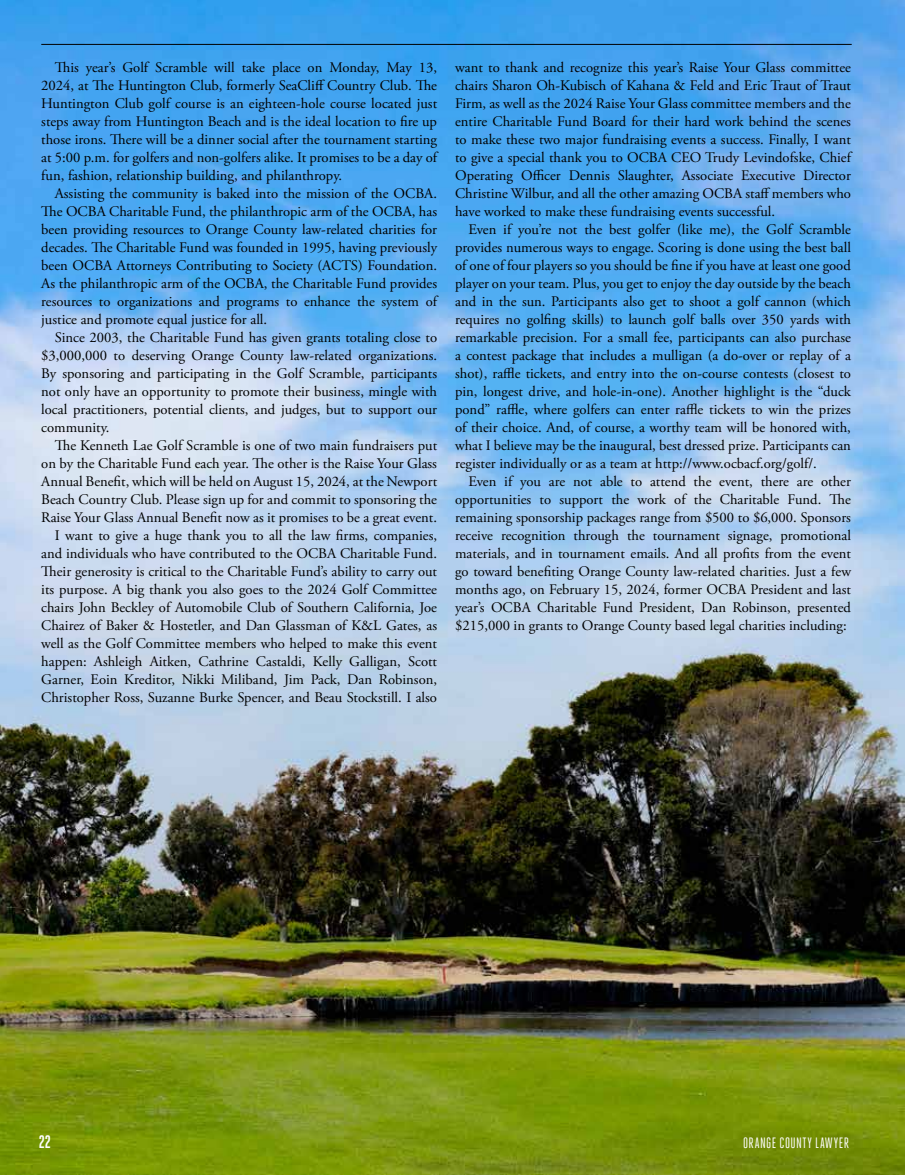
<style>
.page{position:relative;width:905px;height:1175px;background:#fff}
.page>*{position:absolute;margin:0;border:0;box-sizing:border-box;transform-origin:0 0}
.t1{font:700 18px "Heroic Condensed";color:#fff}
.t2{font:15px "Heroic Condensed";letter-spacing:.035em;color:#fff}
.t3{font:14.7px/18px "Adobe Garamond Pro";color:#000;text-align:justify}
</style>
<div class="page">
<img style="left:0;top:0;width:904px;height:1174px">
<hr style="left:904px;top:0;width:1px;height:1174px;background:#fff6e6">
<hr style="left:41px;top:44px;width:810px;height:1px;background:#000">
<p class="t3" style="left:41px;top:59px;width:397px;text-indent:13px">This year’s Golf Scramble will take place on Monday, May 13, 2024, at The Huntington Club, formerly SeaCliff Country Club. The Huntington Club golf course is an eighteen-hole course located just steps away from Huntington Beach and is the ideal location to fire up those irons. There will be a dinner social after the tournament starting at 5:00 p.m. for golfers and non-golfers alike. It promises to be a day of fun, fashion, relationship building, and philanthropy.</p>
<p class="t3" style="left:41px;top:185px;width:397px;text-indent:13px">Assisting the community is baked into the mission of the OCBA.<br>The OCBA Charitable Fund, the philanthropic arm of the OCBA, has been providing resources to Orange County law-related charities for decades. The Charitable Fund was founded in 1995, having previously been OCBA Attorneys Contributing to Society (ACTS) Foundation.<br>As the philanthropic arm of the OCBA, the Charitable Fund provides resources to organizations and programs to enhance the system of justice and promote equal justice for all.</p>
<p class="t3" style="left:41px;top:329px;width:397px;text-indent:13px">Since 2003, the Charitable Fund has given grants totaling close to $3,000,000 to deserving Orange County law-related organizations.<br>By sponsoring and participating in the Golf Scramble, participants not only have an opportunity to promote their business, mingle with local practitioners, potential clients, and judges, but to support our community.</p>
<p class="t3" style="left:41px;top:437px;width:397px;text-align:right">The Kenneth Lae Golf Scramble is one of two main fundraisers put on by the Charitable Fund each year. The other is the Raise Your Glass Annual Benefit, which will be held on August 15, 2024, at the Newport Beach Country Club. Please sign up for and commit to sponsoring the Raise Your Glass Annual Benefit now as it promises to be a great event.<br>I want to give a huge thank you to all the law firms, companies, and individuals who have contributed to the OCBA Charitable Fund.<br>Their generosity is critical to the Charitable Fund’s ability to carry out its purpose. A big thank you also goes to the 2024 Golf Committee chairs John Beckley of Automobile Club of Southern California, Joe Chairez of Baker &amp; Hostetler, and Dan Glassman of K&amp;L Gates, as well as the Golf Committee members who helped to make this event happen: Ashleigh Aitken, Cathrine Castaldi, Kelly Galligan, Scott Garner, Eoin Kreditor, Nikki Miliband, Jim Pack, Dan Robinson, Christopher Ross, Suzanne Burke Spencer, and Beau Stockstill. I also</p>
<p class="t3" style="left:455px;top:59px;width:397px">want to thank and recognize this year’s Raise Your Glass committee chairs Sharon Oh-Kubisch of Kahana &amp; Feld and Eric Traut of Traut Firm, as well as the 2024 Raise Your Glass committee members and the entire Charitable Fund Board for their hard work behind the scenes to make these two major fundraising events a success. Finally, I want to give a special thank you to OCBA CEO Trudy Levindofske, Chief Operating Officer Dennis Slaughter, Associate Executive Director Christine Wilbur, and all the other amazing OCBA staff members who have worked to make these fundraising events successful.</p>
<p class="t3" style="left:455px;top:221px;width:397px;text-indent:13px">Even if you’re not the best golfer (like me), the Golf Scramble provides numerous ways to engage. Scoring is done using the best ball of one of four players so you should be fine if you have at least one good player on your team. Plus, you get to enjoy the day outside by the beach and in the sun. Participants also get to shoot a golf cannon (which requires no golfing skills) to launch golf balls over 350 yards with remarkable precision. For a small fee, participants can also purchase a contest package that includes a mulligan (a do-over or replay of a shot), raffle tickets, and entry into the on-course contests (closest to pin, longest drive, and hole-in-one). Another highlight is the “duck pond” raffle, where golfers can enter raffle tickets to win the prizes of their choice. And, of course, a worthy team will be honored with, what I believe may be the inaugural, best dressed prize. Participants can register individually or as a team at http://www.ocbacf.org/golf/.</p>
<p class="t3" style="left:455px;top:473px;width:397px;text-indent:13px">Even if you are not able to attend the event, there are other opportunities to support the work of the Charitable Fund. The remaining sponsorship packages range from $500 to $6,000. Sponsors receive recognition through the tournament signage, promotional materials, and in tournament emails. And all profits from the event go toward benefiting Orange County law-related charities. Just a few months ago, on February 15, 2024, former OCBA President and last year’s OCBA Charitable Fund President, Dan Robinson, presented $215,000 in grants to Orange County based legal charities including:</p>
<p class="t1" style="left:39px;top:1131px;width:14px">22</p>
<p class="t2" style="left:743px;top:1134px;width:107px">ORANGE COUNTY LAWYER</p>
</div>
